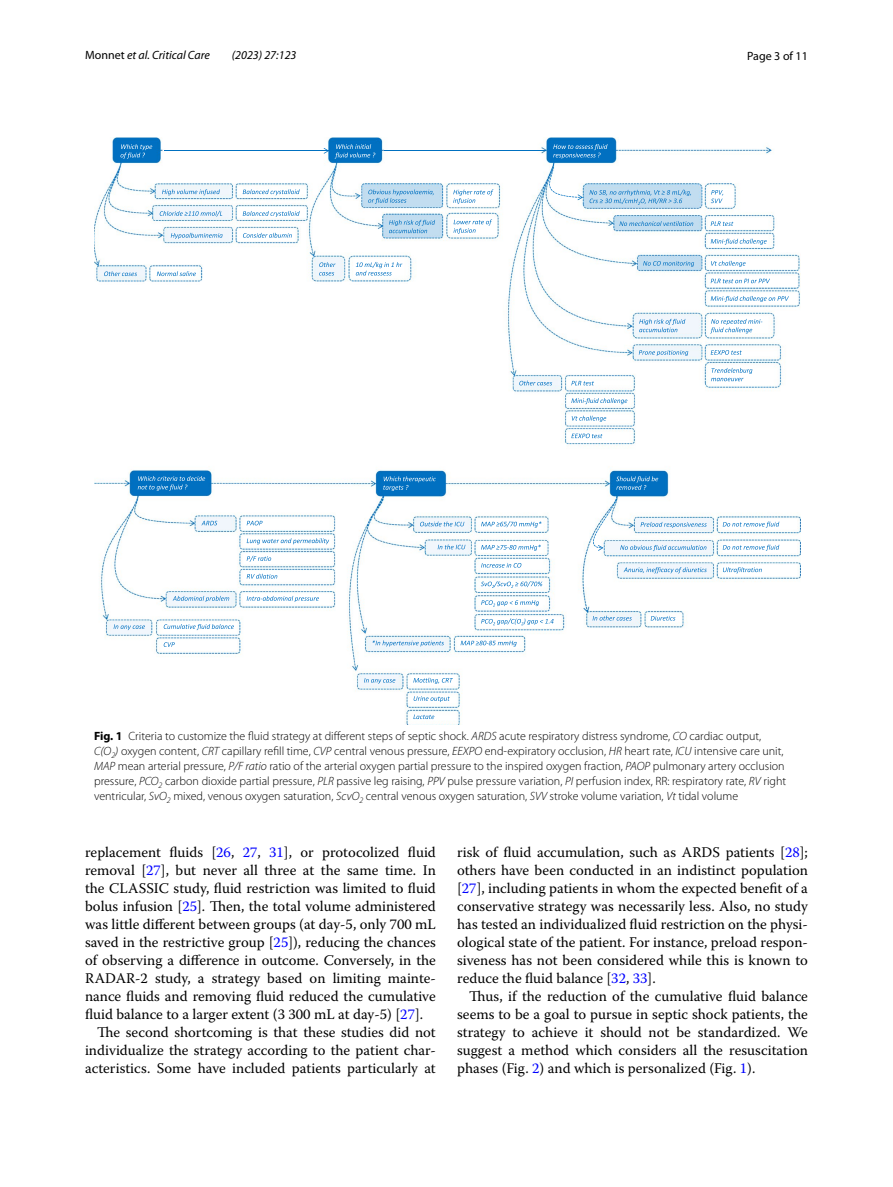
<style>
.page{position:relative;width:893px;height:1187px;background:#fff}
.page>*{position:absolute;margin:0;border:0;box-sizing:border-box;transform-origin:0 0}
.t1{font:14.7px/18px "Warnock Pro";color:#000;text-align:justify}
.t2{font:300 12px/15px "Myriad Pro";color:#000}
.t3{font:italic 12px "Myriad Pro";color:#000}
.t4{font:12px "Myriad Pro";color:#000}
.s1{font-style:normal}
.s2{font-weight:700}
.s3{font-style:italic}
.s4{color:#00f}
</style>
<div class="page">
<img style="left:94px;top:138px;width:706px;height:586px">
<svg style="left:121px;top:144px;width:31px;height:15px"></svg>
<svg style="left:619px;top:221px;width:74px;height:5px"></svg>
<svg style="left:643px;top:261px;width:51px;height:6px"></svg>
<svg style="left:162px;top:189px;width:58px;height:6px"></svg>
<svg style="left:243px;top:189px;width:57px;height:6px"></svg>
<svg style="left:711px;top:221px;width:22px;height:5px"></svg>
<svg style="left:711px;top:239px;width:56px;height:6px"></svg>
<svg style="left:711px;top:296px;width:78px;height:6px"></svg>
<svg style="left:710px;top:319px;width:52px;height:14px"></svg>
<svg style="left:164px;top:148px;width:165px;height:6px"></svg>
<svg style="left:243px;top:233px;width:49px;height:5px"></svg>
<svg style="left:171px;top:233px;width:52px;height:6px"></svg>
<svg style="left:639px;top:319px;width:46px;height:13px"></svg>
<svg style="left:711px;top:261px;width:35px;height:6px"></svg>
<svg style="left:711px;top:279px;width:59px;height:4px"></svg>
<svg style="left:711px;top:350px;width:31px;height:5px"></svg>
<svg style="left:639px;top:350px;width:49px;height:6px"></svg>
<svg style="left:157px;top:271px;width:39px;height:5px"></svg>
<svg style="left:356px;top:262px;width:46px;height:13px"></svg>
<svg style="left:389px;top:220px;width:46px;height:13px"></svg>
<svg style="left:453px;top:219px;width:39px;height:15px"></svg>
<svg style="left:711px;top:368px;width:41px;height:13px"></svg>
<svg style="left:104px;top:271px;width:33px;height:5px"></svg>
<svg style="left:319px;top:262px;width:17px;height:13px"></svg>
<svg style="left:519px;top:380px;width:33px;height:5px"></svg>
<svg style="left:335px;top:144px;width:356px;height:61px"></svg>
<svg style="left:711px;top:190px;width:12px;height:13px"></svg>
<svg style="left:571px;top:381px;width:23px;height:4px"></svg>
<svg style="left:571px;top:398px;width:56px;height:6px"></svg>
<svg style="left:572px;top:415px;width:34px;height:7px"></svg>
<svg style="left:571px;top:433px;width:31px;height:5px"></svg>
<svg style="left:160px;top:211px;width:62px;height:6px"></svg>
<svg style="left:243px;top:211px;width:57px;height:6px"></svg>
<svg style="left:138px;top:476px;width:67px;height:14px"></svg>
<svg style="left:247px;top:520px;width:16px;height:5px"></svg>
<svg style="left:201px;top:520px;width:16px;height:5px"></svg>
<svg style="left:173px;top:596px;width:56px;height:6px"></svg>
<svg style="left:247px;top:596px;width:72px;height:6px"></svg>
<svg style="left:114px;top:624px;width:31px;height:6px"></svg>
<svg style="left:164px;top:624px;width:70px;height:6px"></svg>
<svg style="left:383px;top:476px;width:53px;height:15px"></svg>
<svg style="left:616px;top:476px;width:42px;height:13px"></svg>
<svg style="left:420px;top:521px;width:44px;height:5px"></svg>
<svg style="left:438px;top:544px;width:27px;height:5px"></svg>
<svg style="left:481px;top:521px;width:61px;height:6px"></svg>
<svg style="left:723px;top:521px;width:56px;height:6px"></svg>
<svg style="left:723px;top:567px;width:39px;height:6px"></svg>
<svg style="left:481px;top:563px;width:40px;height:4px"></svg>
<svg style="left:481px;top:581px;width:61px;height:7px"></svg>
<svg style="left:624px;top:567px;width:83px;height:6px"></svg>
<svg style="left:247px;top:538px;width:82px;height:6px"></svg>
<svg style="left:247px;top:555px;width:24px;height:6px"></svg>
<svg style="left:164px;top:642px;width:11px;height:4px"></svg>
<svg style="left:364px;top:678px;width:31px;height:5px"></svg>
<svg style="left:413px;top:677px;width:40px;height:6px"></svg>
<svg style="left:414px;top:696px;width:36px;height:6px"></svg>
<svg style="left:413px;top:714px;width:21px;height:5px"></svg>
<svg style="left:481px;top:600px;width:58px;height:6px"></svg>
<svg style="left:247px;top:573px;width:30px;height:5px"></svg>
<svg style="left:481px;top:618px;width:73px;height:7px"></svg>
<svg style="left:593px;top:496px;width:114px;height:55px"></svg>
<svg style="left:723px;top:544px;width:56px;height:7px"></svg>
<svg style="left:592px;top:615px;width:40px;height:5px"></svg>
<svg style="left:651px;top:616px;width:24px;height:4px"></svg>
<svg style="left:372px;top:640px;width:72px;height:6px"></svg>
<svg style="left:461px;top:640px;width:56px;height:6px"></svg>
<svg style="left:481px;top:544px;width:60px;height:7px"></svg>
<p class="t3" style="left:85px;top:48px;width:126px"><span class="s1">Monnet</span> et al. Critical Care</p>
<p class="t3" style="left:232px;top:48px;width:66px">(2023) 27:123</p>
<p class="t4" style="left:747px;top:48px;width:62px">Page 3 of 11</p>
<p class="t2" style="left:94px;top:728px;width:694px"><span class="s2">Fig. 1</span> Criteria to customize the fluid strategy at different steps of septic shock. <span class="s3">ARDS</span> acute respiratory distress syndrome, <span class="s3">CO</span> cardiac output, <span class="s3">C(O</span><sub>2</sub><span class="s3">)</span> oxygen content, <span class="s3">CRT</span> capillary refill time, <span class="s3">CVP</span> central venous pressure, <span class="s3">EEXPO</span> end-expiratory occlusion, <span class="s3">HR</span> heart rate, <span class="s3">ICU</span> intensive care unit, <span class="s3">MAP</span> mean arterial pressure, <span class="s3">P/F ratio</span> ratio of the arterial oxygen partial pressure to the inspired oxygen fraction, <span class="s3">PAOP</span> pulmonary artery occlusion pressure, <span class="s3">PCO</span><sub>2</sub> carbon dioxide partial pressure, <span class="s3">PLR</span> passive leg raising, <span class="s3">PPV</span> pulse pressure variation, <span class="s3">PI</span> perfusion index, RR: respiratory rate, <span class="s3">RV</span> right ventricular, <span class="s3">SvO</span><sub>2</sub> mixed, venous oxygen saturation, <span class="s3">ScvO</span><sub>2</sub> central venous oxygen saturation, <span class="s3">SVV</span> stroke volume variation, <span class="s3">Vt</span> tidal volume</p>
<p class="t1" style="left:85px;top:842px;width:352px">replacement fluids [<span class="s4">26</span>, <span class="s4">27</span>, <span class="s4">31</span>], or protocolized fluid</p>
<p class="t1" style="left:85px;top:860px;width:352px">removal [<span class="s4">27</span>], but never all three at the same time. In</p>
<p class="t1" style="left:85px;top:878px;width:352px">the CLASSIC study, fluid restriction was limited to fluid</p>
<p class="t1" style="left:85px;top:896px;width:352px">bolus infusion [<span class="s4">25</span>]. Then, the total volume administered</p>
<p class="t1" style="left:85px;top:914px;width:352px">was little different between groups (at day-5, only 700 mL</p>
<p class="t1" style="left:85px;top:932px;width:352px">saved in the restrictive group [<span class="s4">25</span>]), reducing the chances</p>
<p class="t1" style="left:85px;top:950px;width:352px">of observing a difference in outcome. Conversely, in the</p>
<p class="t1" style="left:85px;top:968px;width:352px">RADAR-2 study, a strategy based on limiting mainte-</p>
<p class="t1" style="left:85px;top:986px;width:352px">nance fluids and removing fluid reduced the cumulative</p>
<p class="t1" style="left:85px;top:1004px;width:340px">fluid balance to a larger extent (3 300 mL at day-5) [<span class="s4">27</span>].</p>
<p class="t1" style="left:97px;top:1022px;width:340px">The second shortcoming is that these studies did not</p>
<p class="t1" style="left:85px;top:1040px;width:352px">individualize the strategy according to the patient char-</p>
<p class="t1" style="left:85px;top:1058px;width:352px">acteristics. Some have included patients particularly at</p>
<p class="t1" style="left:457px;top:842px;width:352px">risk of fluid accumulation, such as ARDS patients [<span class="s4">28</span>]; others have been conducted in an indistinct population [<span class="s4">27</span>], including patients in whom the expected benefit of a conservative strategy was necessarily less. Also, no study has tested an individualized fluid restriction on the physi&shy;ological state of the patient. For instance, preload respon&shy;siveness has not been considered while this is known to reduce the fluid balance [<span class="s4">32</span>, <span class="s4">33</span>].</p>
<p class="t1" style="left:457px;top:986px;width:352px;text-indent:12px">Thus, if the reduction of the cumulative fluid balance seems to be a goal to pursue in septic shock patients, the strategy to achieve it should not be standardized. We suggest a method which considers all the resuscitation phases (Fig. <span class="s4">2</span>) and which is personalized (Fig. <span class="s4">1</span>).</p>
</div>
